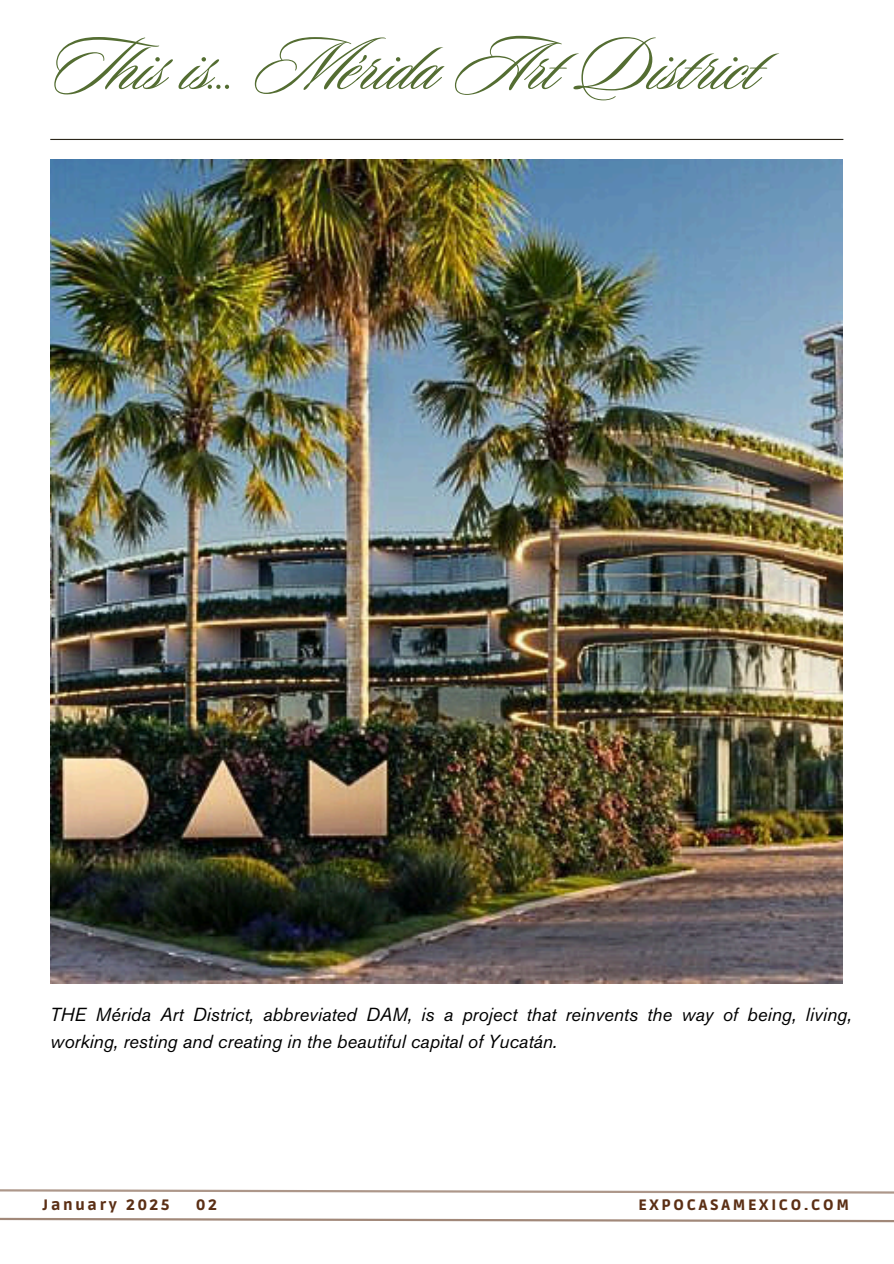
<style>
.page{position:relative;width:894px;height:1264px;background:#fff}
.page>*{position:absolute;margin:0;border:0;box-sizing:border-box;transform-origin:0 0}
.t1{font:78px "Sloop Script Pro";color:#546d32}
.t2{font:18.75px/27px "Anonymous";color:#000}
.t3{font:900 15px "Ruda";letter-spacing:.185em;color:#5b2f15}
</style>
<div class="page">
<svg style="left:0;top:1189px;width:893px;height:4px"></svg>
<svg style="left:0;top:1217px;width:893px;height:5px"></svg>
<img style="left:50px;top:159px;width:792px;height:824px">
<hr style="left:50px;top:139px;width:793px;height:1px;background:#2b261a">
<h1 class="t1" style="left:50px;top:16px;width:710px">This is... Mérida Art District</h1>
<p class="t2" style="left:50px;top:1003px;width:802px">THE Mérida Art District, abbreviated DAM, is a project that reinvents the way of being, living, working, resting and creating in the beautiful capital of Yucatán.</p>
<p class="t3" style="left:43px;top:1196px;width:128px">January 2025</p>
<p class="t3" style="left:196px;top:1196px;width:22px">02</p>
<p class="t3" style="left:638px;top:1196px;width:212px">EXPOCASAMEXICO.COM</p>
</div>
